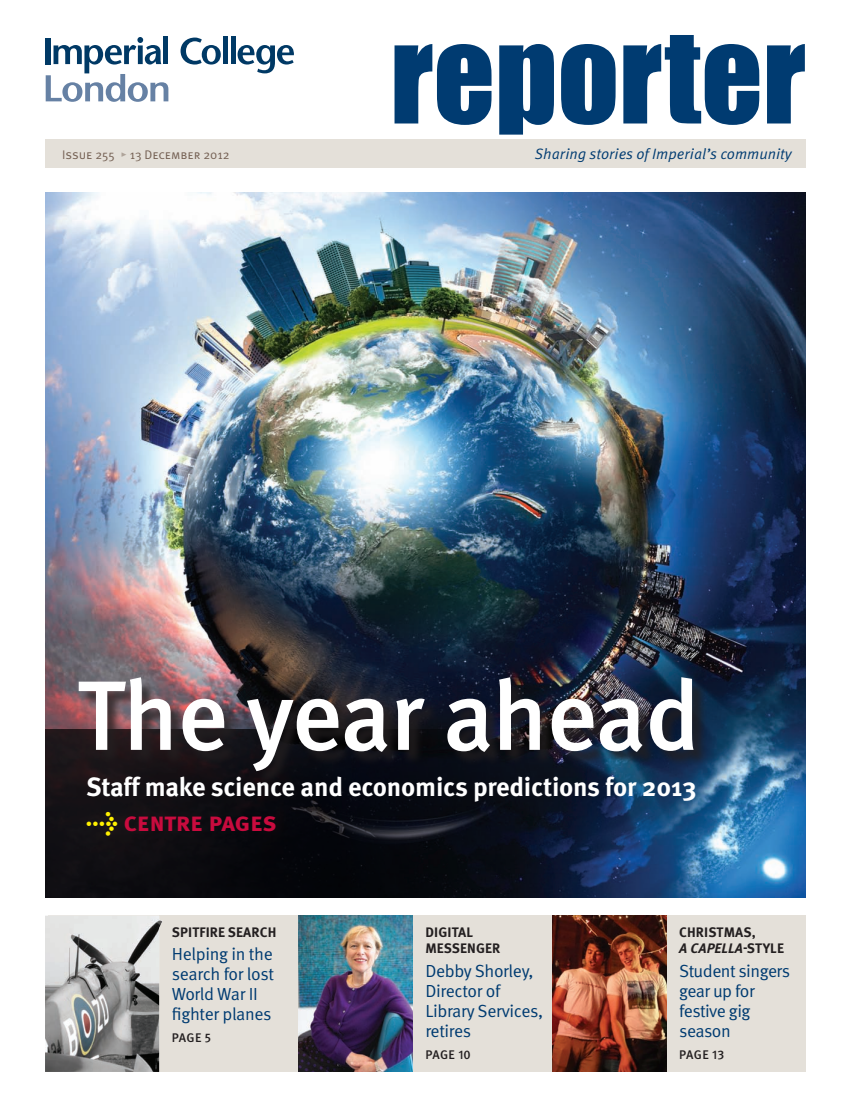
<style>
.page{position:relative;width:851px;height:1117px;background:#fff}
.page>*{position:absolute;margin:0;border:0;box-sizing:border-box;transform-origin:0 0}
.t1{font:120.38px "Impact";color:#003b71}
.t2{font:500 98.5px "Meta OT";letter-spacing:-.02em;color:#fff}
.t3{font:700 26.25px "Meta OT";letter-spacing:-.01em;color:#fff}
.t4{font:700 26.25px "Meta OT";letter-spacing:-.02em;color:#c80b3e}
.t5{font:17.5px/20px "Meta OT Norm";letter-spacing:-.02em;color:#003b71}
.t6{font:15px "Meta OT Norm Ita";color:#003b71}
.t7{font:700 13.75px/16.2px "Meta OT";letter-spacing:.01em;color:#231f20}
.t8{font:12.5px "Meta OT Norm";color:#746053}
.t9{font:500 12.5px "Meta OT";letter-spacing:.025em;color:#231f20}
.s1{color:#afa49a}
.s2{color:#fff101}
.s3{font-style:italic}
</style>
<div class="page">
<svg style="left:180px;top:38px;width:41px;height:27px"></svg>
<div style="left:223px;top:37px;width:5px;height:27px;background:#003965"></div>
<hr style="left:231px;top:37px;width:4px;height:27px;background:#003965">
<svg style="left:237px;top:45px;width:57px;height:28px"></svg>
<svg style="left:46px;top:37px;width:122px;height:65px"></svg>
<div style="left:45px;top:139px;width:760px;height:29px;background:#e4e0d9"></div>
<div style="left:48px;top:915px;width:757px;height:156px;background:#e4e0d9"></div>
<img style="left:45px;top:915px;width:117px;height:156px">
<img style="left:552px;top:915px;width:114px;height:156px">
<img style="left:298px;top:915px;width:115px;height:156px">
<img style="left:45px;top:192px;width:760px;height:705px">
<svg style="left:45px;top:729px;width:640px;height:168px;background:#0d1321"></svg>
<div style="left:80px;top:679px;width:628px;height:106px;background:#231f20;opacity:.75"></div>
<h1 class="t1" style="left:390px;top:-17px;width:417px">REPORTER</h1>
<p class="t8" style="left:62px;top:147px;width:169px">Issue 255 <span class="s1">▸</span> 13 December 2012</p>
<p class="t6" style="left:535px;top:144px;width:258px">Sharing stories of Imperial’s community</p>
<h2 class="t2" style="left:77px;top:654px;width:625px">The year ahead</h2>
<h3 class="t3" style="left:86px;top:770px;width:611px">Staff make science and economics predictions for 2013</h3>
<h3 class="t4" style="left:86px;top:805px;width:192px"><span class="s2">→</span> centre pages</h3>
<p class="t7" style="left:172px;top:923px;width:106px">Spitfire Search</p>
<p class="t5" style="left:172px;top:944px;width:104px">Helping in the search for lost<br>World War II fighter planes</p>
<p class="t9" style="left:172px;top:1030px;width:41px">PAGE 5</p>
<p class="t7" style="left:425px;top:923px;width:76px">Digital<br>mess enger</p>
<p class="t5" style="left:425px;top:960px;width:119px">Debby Shorley,<br>Director of<br>Library Services, retires</p>
<p class="t9" style="left:425px;top:1046px;width:47px">PAGE 10</p>
<p class="t7" style="left:679px;top:923px;width:106px">christmas,<br><span class="s3">A CAPELLA</span>-style</p>
<p class="t5" style="left:679px;top:960px;width:112px">Student singers gear up for festive gig season</p>
<p class="t9" style="left:679px;top:1046px;width:47px">PAGE 13</p>
</div>
